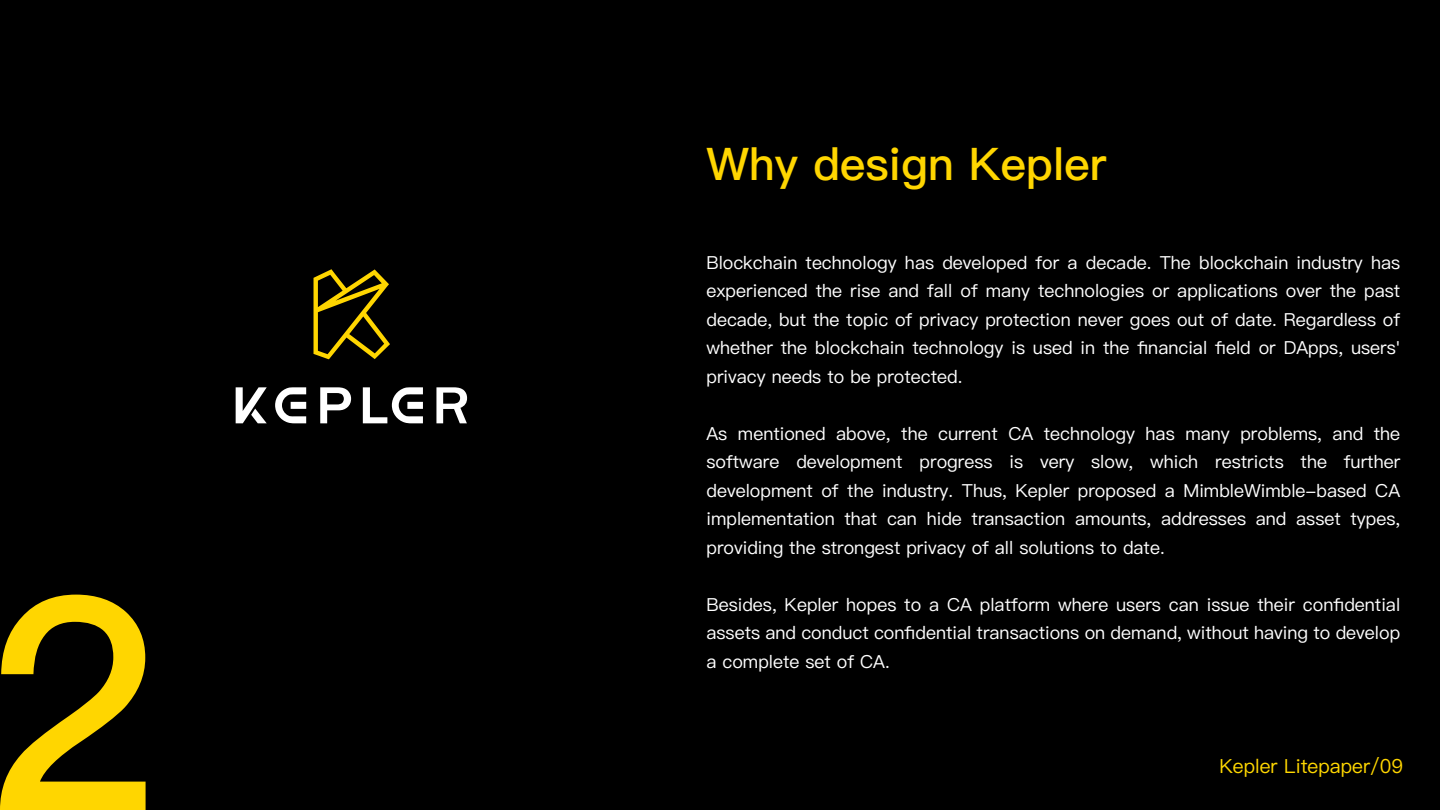
<style>
.page{position:relative;width:1440px;height:810px;background:#000}
.page>*{position:absolute;margin:0;border:0;box-sizing:border-box;transform-origin:0 0}
.t1{font:500 45px "Ping Fang SC";color:#ffd600}
.t2{font:19.5px "Ping Fang SC";color:#ffd800}
.t3{font:18px/28.5px "Ping Fang SC";color:#fff;text-align:justify}
.s1{color:#ffd600}
</style>
<div class="page">
<svg style="left:0;top:595px;width:146px;height:215px"></svg>
<svg style="left:314px;top:269px;width:76px;height:90px"></svg>
<svg style="left:236px;top:387px;width:231px;height:36px"></svg>
<h1 class="t1" style="left:706px;top:141px;width:402px">Why design Kepler</h1>
<p class="t3" style="left:706px;top:248px;width:695px">Blockchain technology has developed for a decade. The blockchain industry has experienced the rise and fall of many technologies or applications over the past decade, but the topic of privacy protection never goes out of date. Regardless of whether the blockchain technology is used in the financial field or DApps, users' privacy needs to be protected.</p>
<p class="t3" style="left:706px;top:419px;width:695px">As mentioned above, the current CA technology has many problems, and the software development progress is very slow, which restricts the further development of the industry. Thus, Kepler proposed a MimbleWimble-based CA implementation that can hide transaction amounts, addresses and asset types, providing the strongest privacy of all solutions to date.</p>
<p class="t3" style="left:706px;top:590px;width:695px">Besides, Kepler hopes to a CA platform where users can issue their confidential assets and conduct confidential transactions on demand, without having to develop a complete set of CA.</p>
<p class="t2" style="left:1220px;top:756px;width:185px">Kepler Litepaper/<span class="s1">09</span></p>
</div>
